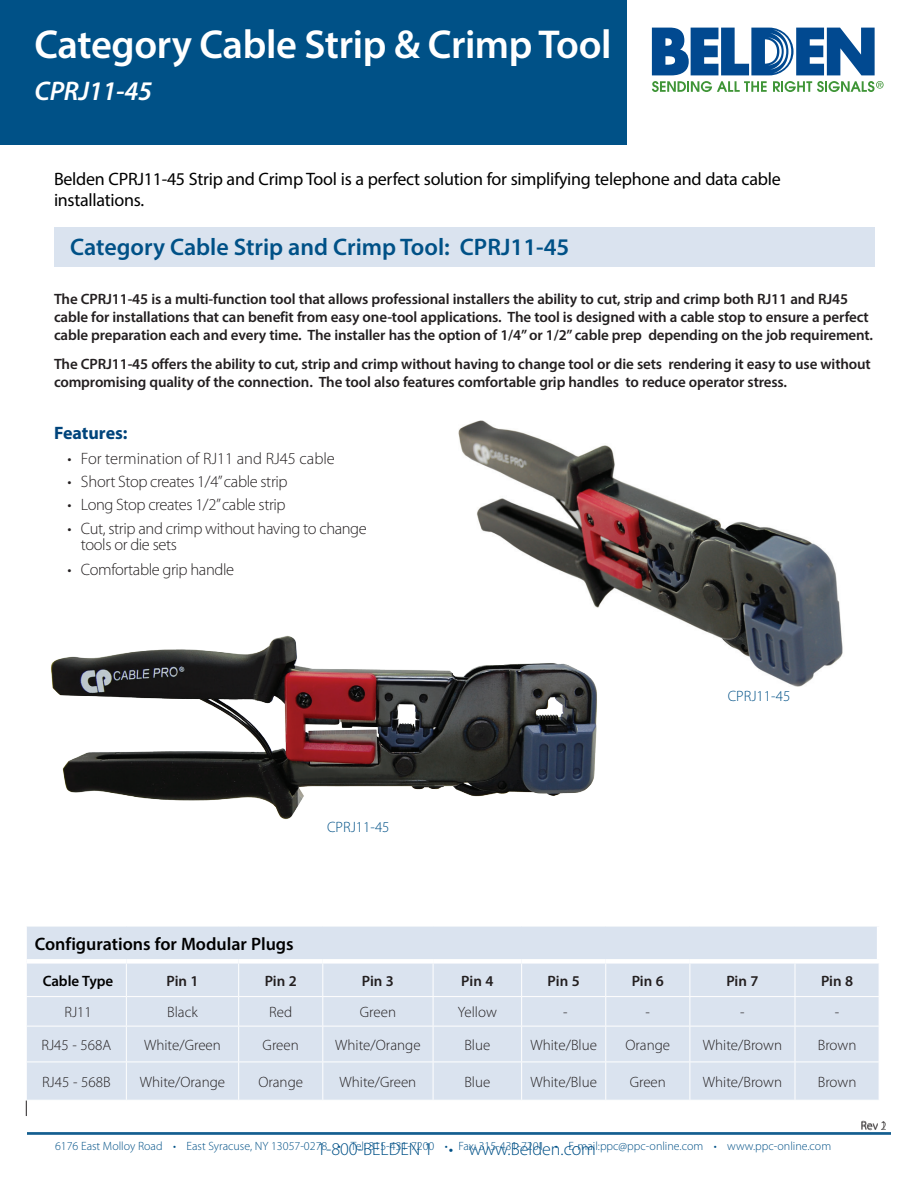
<style>
.page{position:relative;width:918px;height:1188px;background:#fff}
.page>*{position:absolute;margin:0;border:0;box-sizing:border-box;transform-origin:0 0}
.t1{font:600 40.5px "Myriad Pro";letter-spacing:-.01em;color:#fff}
.t2{font:italic 600 27px "Myriad Pro";letter-spacing:-.01em;color:#fff}
.t3{font:600 24px "Myriad Pro";color:#005187}
.t4{font:18px/21px "Myriad Pro";letter-spacing:-.015em;color:#000}
.t5{font:600 18px "Myriad Pro";color:#000}
.t6{font:300 18px "Myriad Pro";color:#005187}
.t7{font:700 18px "Myriad Pro";color:#00447b}
.t8{font:300 16.5px/16.5px "Myriad Pro";letter-spacing:-.025em;color:#231f20}
.t9{font:300 16.5px "Myriad Pro";color:#231f20}
.t10{font:600 15px/18px "Myriad Pro";letter-spacing:-.01em;color:#231f20}
.t11{font:300 15px "Myriad Pro";color:#231f20}
.t12{font:300 15px "Myriad Pro";color:#005187}
.t13{font:600 15px "Myriad Pro";color:#000}
.t14{font:300 12px "Myriad Pro";color:#005187}
.t15{font:300 12px "Myriad Pro";color:#231f20}
</style>
<div class="page">
<div style="left:0;top:0;width:627px;height:145px;background:#005187"></div>
<svg style="left:652px;top:28px;width:223px;height:47px"></svg>
<svg style="left:652px;top:81px;width:115px;height:11px"></svg>
<svg style="left:773px;top:81px;width:111px;height:11px"></svg>
<hr style="left:27px;top:1133px;width:864px;height:2px;background:#005187">
<hr style="left:27px;top:1132px;width:864px;height:2px;background:#005187">
<div style="left:54px;top:227px;width:821px;height:40px;background:#dae3ef"></div>
<div style="left:27px;top:927px;width:852px;height:173px;background:#dae3ef"></div>
<hr style="left:126px;top:964px;width:1px;height:32px;background:#fff">
<hr style="left:238px;top:964px;width:1px;height:32px;background:#fff">
<hr style="left:322px;top:964px;width:1px;height:32px;background:#fff">
<hr style="left:433px;top:964px;width:1px;height:32px;background:#fff">
<hr style="left:521px;top:964px;width:1px;height:32px;background:#fff">
<hr style="left:605px;top:964px;width:1px;height:32px;background:#fff">
<hr style="left:690px;top:964px;width:1px;height:32px;background:#fff">
<hr style="left:795px;top:964px;width:1px;height:32px;background:#fff">
<hr style="left:26px;top:996px;width:100px;height:1px;background:#fff">
<hr style="left:126px;top:996px;width:113px;height:1px;background:#fff">
<svg style="left:126px;top:997px;width:1px;height:29px"></svg>
<hr style="left:239px;top:996px;width:84px;height:1px;background:#fff">
<svg style="left:238px;top:997px;width:1px;height:29px"></svg>
<hr style="left:323px;top:996px;width:110px;height:1px;background:#fff">
<svg style="left:322px;top:997px;width:1px;height:29px"></svg>
<hr style="left:433px;top:996px;width:89px;height:1px;background:#fff">
<svg style="left:433px;top:997px;width:1px;height:29px"></svg>
<hr style="left:522px;top:996px;width:84px;height:1px;background:#fff">
<svg style="left:521px;top:997px;width:1px;height:29px"></svg>
<hr style="left:606px;top:996px;width:84px;height:1px;background:#fff">
<svg style="left:605px;top:997px;width:1px;height:29px"></svg>
<hr style="left:690px;top:996px;width:105px;height:1px;background:#fff">
<svg style="left:690px;top:997px;width:1px;height:29px"></svg>
<hr style="left:795px;top:996px;width:84px;height:1px;background:#fff">
<svg style="left:795px;top:997px;width:1px;height:29px"></svg>
<hr style="left:26px;top:1026px;width:100px;height:1px;background:#fff">
<hr style="left:126px;top:1026px;width:113px;height:1px;background:#fff">
<hr style="left:126px;top:1026px;width:1px;height:36px;background:#fff">
<hr style="left:239px;top:1026px;width:84px;height:1px;background:#fff">
<hr style="left:238px;top:1026px;width:1px;height:36px;background:#fff">
<hr style="left:323px;top:1026px;width:110px;height:1px;background:#fff">
<hr style="left:322px;top:1026px;width:1px;height:36px;background:#fff">
<hr style="left:433px;top:1026px;width:89px;height:1px;background:#fff">
<hr style="left:433px;top:1026px;width:1px;height:36px;background:#fff">
<hr style="left:522px;top:1026px;width:84px;height:1px;background:#fff">
<hr style="left:521px;top:1026px;width:1px;height:36px;background:#fff">
<hr style="left:606px;top:1026px;width:84px;height:1px;background:#fff">
<hr style="left:605px;top:1026px;width:1px;height:36px;background:#fff">
<hr style="left:690px;top:1026px;width:105px;height:1px;background:#fff">
<hr style="left:690px;top:1026px;width:1px;height:36px;background:#fff">
<hr style="left:795px;top:1026px;width:84px;height:1px;background:#fff">
<hr style="left:795px;top:1026px;width:1px;height:36px;background:#fff">
<hr style="left:26px;top:1062px;width:100px;height:1px;background:#fff">
<hr style="left:126px;top:1062px;width:113px;height:1px;background:#fff">
<hr style="left:126px;top:1062px;width:1px;height:38px;background:#fff">
<hr style="left:239px;top:1062px;width:84px;height:1px;background:#fff">
<hr style="left:238px;top:1062px;width:1px;height:38px;background:#fff">
<hr style="left:323px;top:1062px;width:110px;height:1px;background:#fff">
<hr style="left:322px;top:1062px;width:1px;height:38px;background:#fff">
<hr style="left:433px;top:1062px;width:89px;height:1px;background:#fff">
<hr style="left:433px;top:1062px;width:1px;height:38px;background:#fff">
<hr style="left:522px;top:1062px;width:84px;height:1px;background:#fff">
<hr style="left:521px;top:1062px;width:1px;height:38px;background:#fff">
<hr style="left:606px;top:1062px;width:84px;height:1px;background:#fff">
<hr style="left:605px;top:1062px;width:1px;height:38px;background:#fff">
<hr style="left:690px;top:1062px;width:105px;height:1px;background:#fff">
<hr style="left:690px;top:1062px;width:1px;height:38px;background:#fff">
<hr style="left:795px;top:1062px;width:84px;height:1px;background:#fff">
<hr style="left:795px;top:1062px;width:1px;height:38px;background:#fff">
<svg style="left:26px;top:1101px;width:1px;height:15px"></svg>
<hr style="left:877px;top:926px;width:4px;height:33px;background:#fff">
<div style="left:27px;top:959px;width:99px;height:5px;background:#fff"></div>
<div style="left:126px;top:959px;width:113px;height:5px;background:#fff"></div>
<div style="left:239px;top:959px;width:84px;height:5px;background:#fff"></div>
<div style="left:323px;top:959px;width:110px;height:5px;background:#fff"></div>
<div style="left:433px;top:959px;width:89px;height:5px;background:#fff"></div>
<div style="left:522px;top:959px;width:84px;height:5px;background:#fff"></div>
<div style="left:606px;top:959px;width:84px;height:5px;background:#fff"></div>
<div style="left:690px;top:959px;width:105px;height:5px;background:#fff"></div>
<div style="left:795px;top:959px;width:86px;height:5px;background:#fff"></div>
<img style="left:458px;top:420px;width:385px;height:267px">
<img style="left:51px;top:627px;width:559px;height:193px">
<h1 class="t1" style="left:35px;top:19px;width:579px">Category Cable Strip &amp; Crimp Tool</h1>
<h2 class="t2" style="left:35px;top:74px;width:119px">CPRJ11-45</h2>
<p class="t4" style="left:54px;top:168px;width:728px">Belden CPRJ11-45 Strip and Crimp Tool is a perfect solution for simplifying telephone and data cable installations.</p>
<h3 class="t3" style="left:70px;top:232px;width:501px">Category Cable Strip and Crimp Tool: CPRJ11-45</h3>
<p class="t10" style="left:54px;top:290px;width:821px">The CPRJ11-45 is a multi-function tool that allows professional installers the ability to cut, strip and crimp both RJ11 and RJ45 cable for installations that can benefit from easy one-tool applications. The tool is designed with a cable stop to ensure a perfect cable preparation each and every time. The installer has the option of 1/4” or 1/2” cable prep depending on the job requirement.</p>
<p class="t10" style="left:54px;top:355px;width:818px">The CPRJ11-45 offers the ability to cut, strip and crimp without having to change tool or die sets rendering it easy to use without compromising quality of the connection. The tool also features comfortable grip handles to reduce operator stress.</p>
<p class="t7" style="left:54px;top:421px;width:75px">Features:</p>
<p class="t9" style="left:68px;top:448px;width:269px">• For termination of RJ11 and RJ45 cable</p>
<p class="t8" style="left:68px;top:473px;width:222px">• Short Stop creates 1/4” cable strip</p>
<p class="t8" style="left:68px;top:496px;width:220px">• Long Stop creates 1/2” cable strip</p>
<p class="t8" style="left:81px;top:520px;width:287px;text-indent:-13px">• Cut, strip and crimp without having to change tools or die sets</p>
<p class="t8" style="left:68px;top:561px;width:168px">• Comfortable grip handle</p>
<p class="t12" style="left:327px;top:818px;width:64px">CPRJ11-45</p>
<p class="t12" style="left:728px;top:687px;width:64px">CPRJ11-45</p>
<p class="t5" style="left:35px;top:932px;width:260px">Configurations for Modular Plugs</p>
<p class="t13" style="left:43px;top:971px;width:72px">Cable Type</p>
<p class="t10" style="left:166px;top:971px;width:34px">Pin 1</p>
<p class="t10" style="left:265px;top:971px;width:34px">Pin 2</p>
<p class="t10" style="left:362px;top:971px;width:34px">Pin 3</p>
<p class="t10" style="left:461px;top:971px;width:34px">Pin 4</p>
<p class="t10" style="left:548px;top:971px;width:34px">Pin 5</p>
<p class="t10" style="left:632px;top:971px;width:34px">Pin 6</p>
<p class="t10" style="left:726px;top:971px;width:34px">Pin 7</p>
<p class="t10" style="left:821px;top:971px;width:34px">Pin 8</p>
<p class="t11" style="left:64px;top:1003px;width:29px">RJ11</p>
<p class="t11" style="left:167px;top:1003px;width:32px">Black</p>
<p class="t11" style="left:269px;top:1003px;width:25px">Red</p>
<p class="t11" style="left:360px;top:1003px;width:38px">Green</p>
<p class="t11" style="left:458px;top:1003px;width:41px">Yellow</p>
<p class="t11" style="left:563px;top:1003px;width:6px">-</p>
<p class="t11" style="left:646px;top:1003px;width:6px">-</p>
<p class="t11" style="left:740px;top:1003px;width:6px">-</p>
<p class="t11" style="left:835px;top:1003px;width:6px">-</p>
<p class="t11" style="left:41px;top:1036px;width:71px">RJ45 - 568A</p>
<p class="t11" style="left:144px;top:1036px;width:78px">White/Green</p>
<p class="t11" style="left:263px;top:1036px;width:38px">Green</p>
<p class="t11" style="left:335px;top:1036px;width:87px">White/Orange</p>
<p class="t11" style="left:464px;top:1036px;width:27px">Blue</p>
<p class="t11" style="left:530px;top:1036px;width:68px">White/Blue</p>
<p class="t11" style="left:625px;top:1036px;width:46px">Orange</p>
<p class="t11" style="left:703px;top:1036px;width:81px">White/Brown</p>
<p class="t11" style="left:818px;top:1036px;width:40px">Brown</p>
<p class="t11" style="left:42px;top:1073px;width:70px">RJ45 - 568B</p>
<p class="t11" style="left:140px;top:1073px;width:87px">White/Orange</p>
<p class="t11" style="left:258px;top:1073px;width:46px">Orange</p>
<p class="t11" style="left:340px;top:1073px;width:78px">White/Green</p>
<p class="t11" style="left:464px;top:1073px;width:27px">Blue</p>
<p class="t11" style="left:530px;top:1073px;width:68px">White/Blue</p>
<p class="t11" style="left:630px;top:1073px;width:38px">Green</p>
<p class="t11" style="left:703px;top:1073px;width:81px">White/Brown</p>
<p class="t11" style="left:818px;top:1073px;width:40px">Brown</p>
<p class="t14" style="left:55px;top:1139px;width:778px">6176 East Molloy Road • East Syracuse, NY 13057-0278 • Tel: 315-431-7200 • Fax: 315-431-7201 • E-mail:ppc@ppc-online.com • www.ppc-online.com</p>
<p class="t6" style="left:317px;top:1139px;width:280px">1-800-BELDEN 1 • www.Belden.com</p>
<p class="t15" style="left:861px;top:1118px;width:27px">Rev 1</p>
<p class="t15" style="left:881px;top:1119px;width:7px">2</p>
</div>
